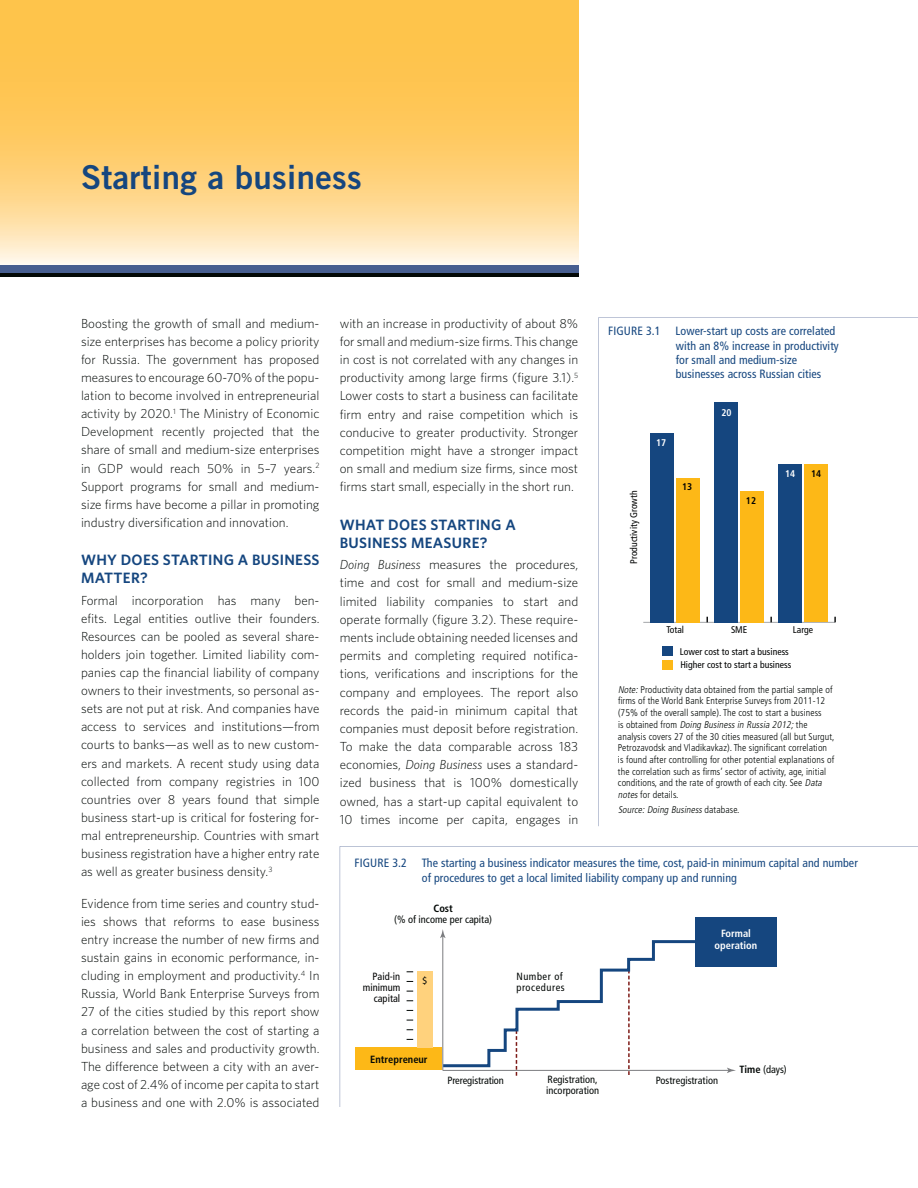
<style>
.page{position:relative;width:918px;height:1188px;background:#fff}
.page>*{position:absolute;margin:0;border:0;box-sizing:border-box;transform-origin:0 0}
.t1{font:33px "Trade Gothic Bold Two";letter-spacing:.01em;color:#15467f}
.t2{font:600 15px/18.1px "Whitney";letter-spacing:.02em;color:#15467f}
.t3{font:300 13.2px/18.1px "Whitney";color:#030806;text-align:justify}
.t4{font:condensed 12px/14.4px "Frutiger";letter-spacing:.005em;color:#15467f}
.t5{font:condensed 10.5px/11.2px "Frutiger";color:#030806}
.t6{font:condensed 10.5px/11.2px "Frutiger";color:#010202;text-align:right}
.t7{font:condensed 10.5px/11.2px "Frutiger";letter-spacing:.05em;color:#030806}
.t8{font:700 condensed 10.5px "Frutiger";color:#030806}
.t9{font:700 condensed 10.5px/11.2px "Frutiger";color:#fff;text-align:center}
.t10{font:900 10.5px "Myriad Pro";color:#030806}
.t11{font:300 condensed 9.75px/11.7px "Frutiger";letter-spacing:.01em;color:#030806}
.t12{font:condensed 9.75px "Frutiger";color:#010202}
.t13{font:italic 300 condensed 9.75px "Frutiger";color:#030806}
.t14{font:700 condensed 9.75px "Frutiger";color:#fff}
.t15{font:700 condensed 9.75px "Frutiger";color:#010202}
.s1{font-style:italic}
.s2{font-style:normal}
.s3{font-weight:700}
</style>
<div class="page">
<svg style="left:0;top:0;width:578px;height:265px;background:#fecf73"></svg>
<div style="left:0;top:265px;width:578px;height:12px;background:#475e90"></div>
<hr style="left:0;top:273px;width:578px;height:4px;background:#030806">
<svg style="left:340px;top:846px;width:578px;height:261px"></svg>
<svg style="left:599px;top:317px;width:319px;height:353px"></svg>
<div style="left:663px;top:661px;width:10px;height:9px;background:#fdb817"></div>
<div style="left:663px;top:647px;width:10px;height:9px;background:#15467f"></div>
<hr style="left:643px;top:622px;width:192px;height:1px;background:#a4a6a9">
<div style="left:677px;top:478px;width:23px;height:144px;background:#fdb817"></div>
<div style="left:740px;top:491px;width:24px;height:131px;background:#fdb817"></div>
<div style="left:804px;top:465px;width:23px;height:157px;background:#fdb817"></div>
<div style="left:651px;top:433px;width:23px;height:189px;background:#15467f"></div>
<div style="left:715px;top:402px;width:23px;height:220px;background:#15467f"></div>
<div style="left:779px;top:464px;width:23px;height:158px;background:#15467f"></div>
<h1 class="t1" style="left:81px;top:165px;width:282px">Starting a business</h1>
<p class="t3" style="left:81px;top:315px;width:240px">Boosting the growth of small and medium&shy;size enterprises has become a policy priority for Russia. The government has proposed measures to encourage 60-70% of the popu&shy;lation to become involved in entrepreneurial activity by 2020.<sup>1</sup> The Ministry of Economic Development recently projected that the share of small and medium-size enterprises in GDP would reach 50% in 5–7 years.<sup>2<br></sup>Support programs for small and medium&shy;size firms have become a pillar in promoting industry diversification and innovation.</p>
<p class="t2" style="left:81px;top:552px;width:240px">WHY DOES STARTING A BUSINESS<br>MATTER?</p>
<p class="t3" style="left:81px;top:592px;width:240px">Formal incorporation has many ben&shy;efits. Legal entities outlive their founders.<br>Resources can be pooled as several share&shy;holders join together. Limited liability com&shy;panies cap the financial liability of company owners to their investments, so personal as&shy;sets are not put at risk. And companies have access to services and institutions—from courts to banks—as well as to new custom&shy;ers and markets. A recent study using data collected from company registries in 100 countries over 8 years found that simple business start-up is critical for fostering for&shy;mal entrepreneurship. Countries with smart business registration have a higher entry rate as well as greater business density.<sup>3</sup></p>
<p class="t3" style="left:81px;top:895px;width:240px">Evidence from time series and country stud&shy;ies shows that reforms to ease business entry increase the number of new firms and sustain gains in economic performance, in&shy;cluding in employment and productivity.<sup>4</sup> In Russia, World Bank Enterprise Surveys from 27 of the cities studied by this report show a correlation between the cost of starting a business and sales and productivity growth.<br>The difference between a city with an aver&shy;age cost of 2.4% of income per capita to start a business and one with 2.0% is associated</p>
<p class="t3" style="left:340px;top:315px;width:240px">with an increase in productivity of about 8% for small and medium-size firms. This change in cost is not correlated with any changes in productivity among large firms (figure 3.1).<sup>5<br></sup>Lower costs to start a business can facilitate firm entry and raise competition which is conducive to greater productivity. Stronger competition might have a stronger impact on small and medium size firms, since most firms start small, especially in the short run.</p>
<p class="t2" style="left:340px;top:516px;width:178px">WHAT DOES STARTING A<br>BUSINESS MEASURE?</p>
<p class="t3" style="left:340px;top:557px;width:240px"><span class="s1">Doing Business</span> measures the procedures, time and cost for small and medium-size limited liability companies to start and operate formally (figure 3.2). These require&shy;ments include obtaining needed licenses and permits and completing required notifica&shy;tions, verifications and inscriptions for the company and employees. The report also records the paid-in minimum capital that companies must deposit before registration.<br>To make the data comparable across 183 economies, <span class="s1">Doing Business</span> uses a standard&shy;ized business that is 100% domestically owned, has a start-up capital equivalent to 10 times income per capita, engages in</p>
<p class="t4" style="left:676px;top:325px;width:165px;text-indent:-68px">FIGURE 3.1 Lower-start up costs are correlated with an 8% increase in productivity for small and medium-size businesses across Russian cities</p>
<p class="t14" style="left:656px;top:439px;width:12px">17</p>
<p class="t14" style="left:721px;top:408px;width:12px">20</p>
<p class="t15" style="left:682px;top:482px;width:12px">13</p>
<p class="t12" style="left:630px;top:564px;width:75px;rotate:-90deg">Productivity Growth</p>
<p class="t15" style="left:746px;top:496px;width:12px">12</p>
<p class="t14" style="left:785px;top:469px;width:12px">14</p>
<p class="t15" style="left:811px;top:469px;width:12px">14</p>
<p class="t12" style="left:666px;top:625px;width:19px">Total</p>
<p class="t12" style="left:731px;top:625px;width:18px">SME</p>
<p class="t12" style="left:793px;top:625px;width:22px">Large</p>
<p class="t12" style="left:680px;top:648px;width:111px">Lower cost to start a business</p>
<p class="t12" style="left:680px;top:661px;width:112px">Higher cost to start a business</p>
<p class="t11" style="left:618px;top:684px;width:218px"><span class="s1">Note:</span> Productivity data obtained from the partial sample of firms of the World Bank Enterprise Surveys from 2011-12 (75% of the overall sample). The cost to start a business<br>i s o b t a i n e d f r o m <span class="s1">Doing Business in Russia 2012;</span> t h e analysis covers 27 of the 30 cities measured (all but Surgut, Petrozavodsk and Vladikavkaz). The significant correlation is found after controlling for other potential explanations of the correlation such as firms’ sector of activity, age, initial conditions, and the rate of growth of each city. See <span class="s1">Data notes</span> for details.</p>
<p class="t13" style="left:618px;top:806px;width:123px">Source: Doing Business <span class="s2">d a t a b a s e.</span></p>
<p class="t4" style="left:422px;top:857px;width:437px;text-indent:-67px">FIGURE 3.2 The starting a business indicator measures the time, cost, paid-in minimum capital and number of procedures to get a local limited liability company up and running</p>
<p class="t8" style="left:434px;top:904px;width:21px">Cost</p>
<p class="t5" style="left:394px;top:914px;width:99px">(% of income per capita)</p>
<p class="t6" style="left:363px;top:971px;width:39px">Paid-in minimum capital</p>
<p class="t10" style="left:422px;top:974px;width:7px">$</p>
<p class="t7" style="left:516px;top:971px;width:50px">Number of procedures</p>
<p class="t9" style="left:715px;top:929px;width:44px">Formal operation</p>
<p class="t8" style="left:370px;top:1055px;width:59px">Entrepreneur</p>
<p class="t5" style="left:546px;top:1074px;width:54px">Registration, incorporation</p>
<p class="t5" style="left:447px;top:1076px;width:58px">Preregistration</p>
<p class="t5" style="left:656px;top:1076px;width:64px">Postregistration</p>
<p class="t5" style="left:740px;top:1065px;width:49px"><span class="s3">Time</span> (days)</p>
</div>
